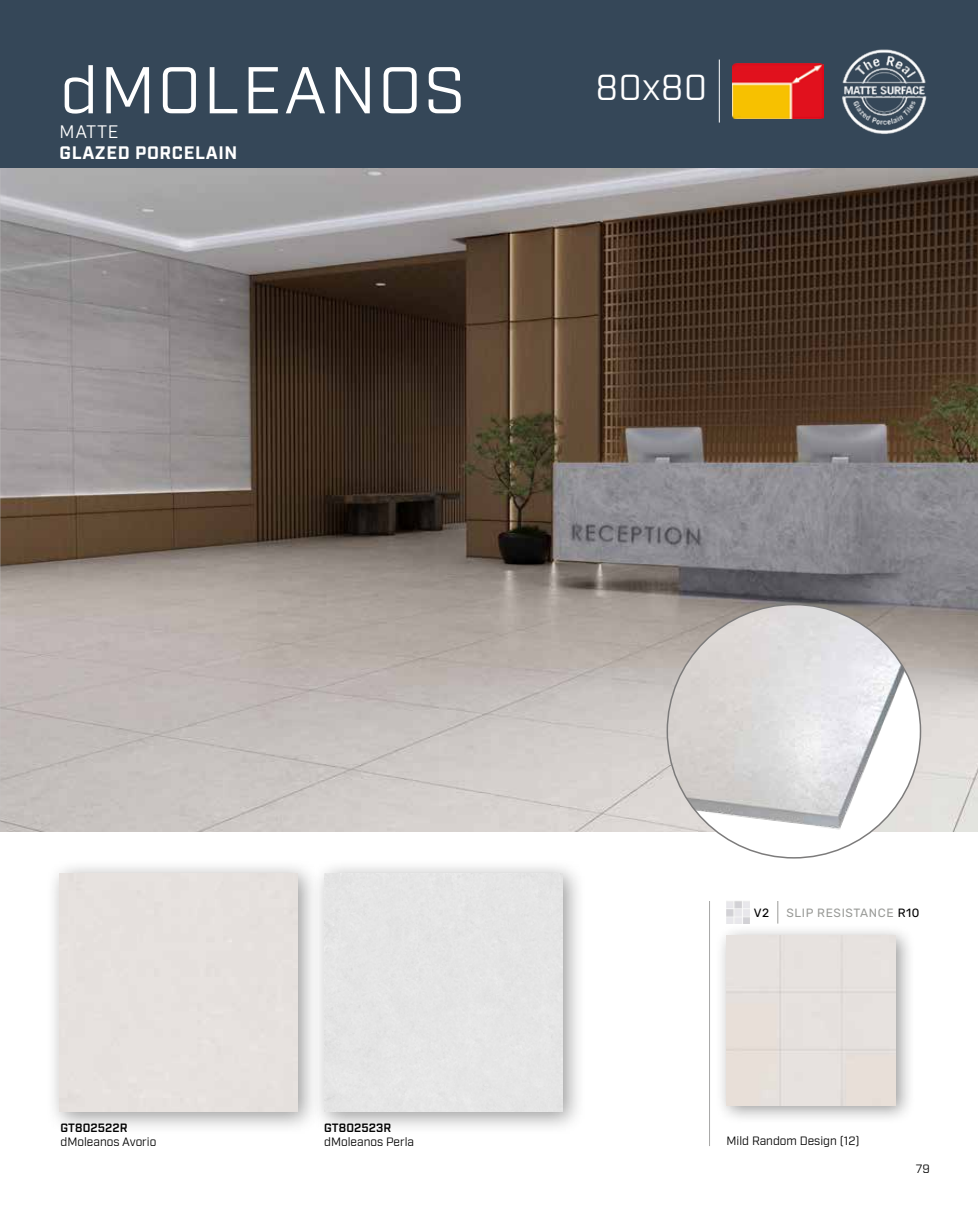
<style>
.page{position:relative;width:978px;height:1212px;background:#fff}
.page>*{position:absolute;margin:0;border:0;box-sizing:border-box;transform-origin:0 0}
.t1{font:66px "Industry";letter-spacing:.035em;color:#fff}
.t2{font:36px "Industry";letter-spacing:.02em;color:#fff}
.t3{font:700 18px "Industry";letter-spacing:.035em;color:#fff}
.t4{font:18px "Industry";letter-spacing:.035em;color:#fff}
.t5{font:12px "Industry";color:#000}
.t6{font:600 12px "Industry";letter-spacing:.01em;color:#000}
.t7{font:12px "Rubik";letter-spacing:.05em;color:#9a9b98}
.t8{font:12px "Rubik";color:#000}
.s1{color:#000}
</style>
<div class="page">
<div style="left:0;top:0;width:978px;height:170px;background:#354758"></div>
<img style="left:1px;top:169px;width:977px;height:662px">
<hr style="left:719px;top:60px;width:1px;height:63px;background:#fff">
<div style="left:46px;top:859px;width:275px;height:276px;background:#000;opacity:.4"></div>
<div style="left:60px;top:873px;width:238px;height:238px;background:#e7e2df"></div>
<div style="left:310px;top:859px;width:276px;height:276px;background:#000;opacity:.4"></div>
<div style="left:324px;top:873px;width:238px;height:238px;background:#e5e5e5"></div>
<img style="left:732px;top:63px;width:91px;height:56px">
<div style="left:714px;top:924px;width:201px;height:201px;background:#000;opacity:.4"></div>
<div style="left:726px;top:936px;width:170px;height:169px;background:#e7e1de"></div>
<hr style="left:709px;top:901px;width:1px;height:245px;background:#a7a7a6">
<svg style="left:777px;top:901px;width:1px;height:22px"></svg>
<img style="left:726px;top:901px;width:23px;height:22px">
<img style="left:842px;top:49px;width:85px;height:85px">
<img style="left:667px;top:605px;width:253px;height:247px">
<img style="left:0;top:169px;width:1px;height:663px">
<h1 class="t1" style="left:60px;top:51px;width:406px">dMOLEANOS</h1>
<h3 class="t4" style="left:60px;top:121px;width:60px">MATTE</h3>
<h3 class="t3" style="left:60px;top:142px;width:179px">GLAZED PORCELAIN</h3>
<h2 class="t2" style="left:596px;top:67px;width:113px">80x80</h2>
<p class="t8" style="left:754px;top:906px;width:17px">V2</p>
<p class="t7" style="left:786px;top:906px;width:135px">SLIP RESISTANCE <span class="s1">R10</span></p>
<p class="t6" style="left:61px;top:1120px;width:69px">GT802522R</p>
<p class="t5" style="left:61px;top:1135px;width:97px">dMoleanos Avorio</p>
<p class="t6" style="left:324px;top:1120px;width:69px">GT802523R</p>
<p class="t5" style="left:324px;top:1135px;width:91px">dMoleanos Perla</p>
<p class="t5" style="left:726px;top:1133px;width:135px">Mild Random Design (12)</p>
<p class="t5" style="left:916px;top:1161px;width:15px">79</p>
</div>
